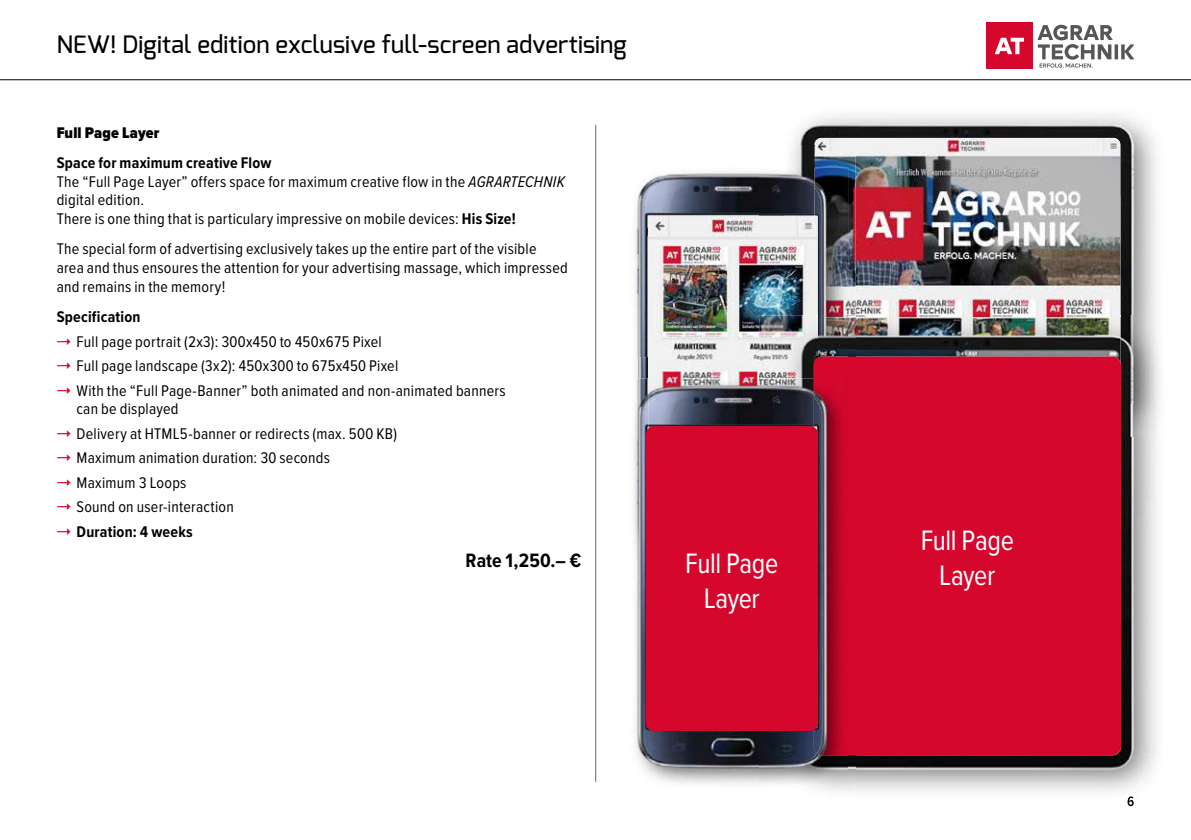
<style>
.page{position:relative;width:1191px;height:840px;background:#fff}
.page>*{position:absolute;margin:0;border:0;box-sizing:border-box;transform-origin:0 0}
.t1{font:29.2px/35px "Proxima Nova Cond";letter-spacing:-.015em;color:#fff;text-align:center}
.t2{font:500 24px "Exo";letter-spacing:.005em;color:#000}
.t3{font:700 20px "Proxima Nova Cond";letter-spacing:.005em;color:#000}
.t4{font:16px/24.4px "Proxima Nova Cond";letter-spacing:.015em;color:#000}
.t5{font:700 16px "Proxima Nova Cond";letter-spacing:.015em;color:#000}
.t6{font:900 16px "Proxima Nova Cond";letter-spacing:.01em;color:#000}
.t7{font:600 14px "Proxima Nova Cond";color:#000}
.s1{font-weight:700}
.s2{font-style:italic}
</style>
<div class="page">
<hr style="left:0;top:79px;width:1191px;height:1px;background:#000">
<div style="left:986px;top:22px;width:46px;height:47px;background:#d5072d"></div>
<svg style="left:1037px;top:25px;width:97px;height:43px"></svg>
<svg style="left:994px;top:38px;width:30px;height:16px"></svg>
<img style="left:794px;top:114px;width:360px;height:201px">
<img style="left:1120px;top:195px;width:1px;height:120px">
<img style="left:814px;top:138px;width:306px;height:177px">
<img style="left:759px;top:146px;width:55px;height:70px">
<img style="left:814px;top:146px;width:41px;height:169px">
<img style="left:635px;top:172px;width:124px;height:185px">
<img style="left:814px;top:167px;width:34px;height:148px">
<img style="left:648px;top:216px;width:169px;height:162px">
<svg style="left:1127px;top:796px;width:6px;height:4px"></svg>
<img style="left:855px;top:315px;width:299px;height:2px">
<img style="left:818px;top:315px;width:30px;height:2px">
<img style="left:759px;top:315px;width:58px;height:42px">
<img style="left:855px;top:436px;width:299px;height:347px">
<img style="left:1121px;top:317px;width:33px;height:119px">
<img style="left:855px;top:317px;width:266px;height:44px">
<img style="left:783px;top:317px;width:72px;height:40px">
<img style="left:817px;top:317px;width:1px;height:40px">
<div style="left:814px;top:356px;width:307px;height:398px;background:#d5072d;border-radius:8px"></div>
<img style="left:637px;top:357px;width:11px;height:21px">
<img style="left:848px;top:754px;width:7px;height:29px">
<img style="left:635px;top:591px;width:213px;height:197px">
<img style="left:633px;top:378px;width:15px;height:213px">
<img style="left:648px;top:378px;width:111px;height:50px">
<img style="left:759px;top:378px;width:24px;height:405px">
<img style="left:783px;top:378px;width:31px;height:49px">
<img style="left:814px;top:385px;width:34px;height:369px">
<div style="left:645px;top:426px;width:173px;height:304px;background:#d5072d;border-radius:8px"></div>
<hr style="left:595px;top:125px;width:1px;height:656px;background:#656b69">
<h2 class="t2" style="left:57px;top:28px;width:572px">NEW! Digital edition exclusive full-screen advertising</h2>
<p class="t6" style="left:57px;top:120px;width:104px">Full Page Layer</p>
<p class="t4" style="left:57px;top:152px;width:510px;line-height:18.8px"><span class="s1">Space for maximum creative Flow<br></span>The “Full Page Layer” offers space for maximum creative flow in the <span class="s2">AGRARTECHNIK </span>digital edition.<br>There is one thing that is particulary impressive on mobile devices: <span class="s1">His Size!</span></p>
<p class="t4" style="left:57px;top:239px;width:512px;line-height:18.8px">The special form of advertising exclusively takes up the entire part of the visible<br>area and thus ensoures the attention for your advertising massage, which impressed and remains in the memory!</p>
<p class="t5" style="left:57px;top:305px;width:85px">Specification</p>
<p class="t4" style="left:77px;top:328px;width:430px">Full page portrait (2x3): 300x450 to 450x675 Pixel<br>Full page landscape (3x2): 450x300 to 675x450 Pixel<br>With the “Full Page-Banner” both animated and non-animated banners</p>
<p class="t4" style="left:77px;top:396px;width:322px">can be displayed<br>Delivery at HTML5-banner or redirects (max. 500 KB)<br>Maximum animation duration: 30 seconds<br>Maximum 3 Loops<br>Sound on user-interaction</p>
<p class="t5" style="left:77px;top:519px;width:118px">Duration: 4 weeks</p>
<p class="t3" style="left:465px;top:545px;width:117px">Rate 1,250.– €</p>
<h1 class="t1" style="left:685px;top:544px;width:95px">Full Page<br>Layer</h1>
<h1 class="t1" style="left:920px;top:521px;width:95px">Full Page<br>Layer</h1>
<p class="t7" style="left:1127px;top:790px;width:9px">6</p>
</div>
